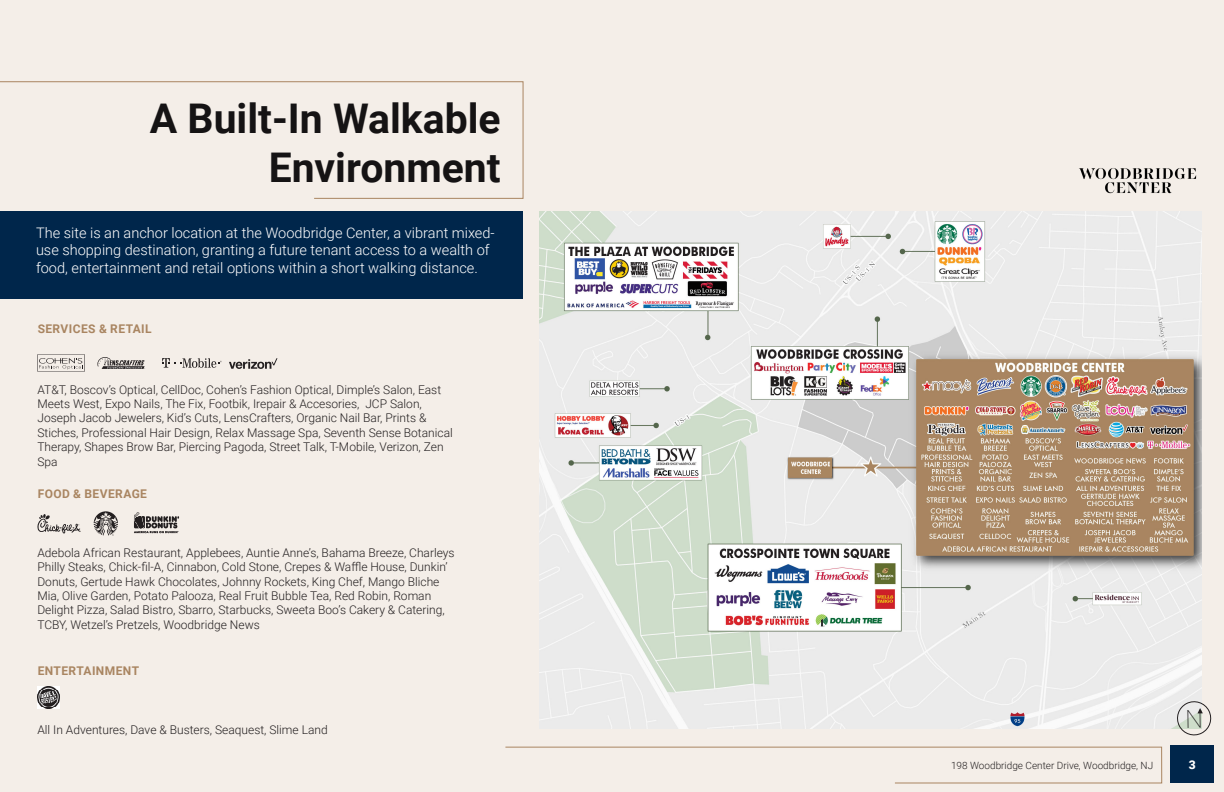
<style>
.page{position:relative;width:1224px;height:792px;background:#f4eee8}
.page>*{position:absolute;margin:0;border:0;box-sizing:border-box;transform-origin:0 0}
.t1{font:700 40.9px "Roboto";color:#151314}
.t2{font:300 14.6px/17.5px "Roboto";color:#fff}
.t3{font:300 12px/14.4px "Roboto";color:#231f20}
.t4{font:700 12px "Roboto";letter-spacing:.035em;color:#a98561}
.t5{font:900 12px "Roboto";color:#fff}
.t6{font:300 10px "Roboto";color:#231f20}
</style>
<div class="page">
<div style="left:1171px;top:746px;width:43px;height:37px;background:#00264b"></div>
<svg style="left:505px;top:746px;width:658px;height:38px"></svg>
<img style="left:539px;top:211px;width:662px;height:517px">
<svg style="left:0;top:81px;width:524px;height:118px"></svg>
<div style="left:0;top:211px;width:523px;height:88px;background:#00264b"></div>
<svg style="left:37px;top:354px;width:48px;height:18px"></svg>
<svg style="left:97px;top:357px;width:48px;height:12px"></svg>
<svg style="left:162px;top:358px;width:60px;height:10px"></svg>
<svg style="left:229px;top:358px;width:49px;height:11px"></svg>
<svg style="left:94px;top:511px;width:24px;height:25px"></svg>
<svg style="left:134px;top:512px;width:45px;height:22px"></svg>
<svg style="left:37px;top:514px;width:44px;height:19px"></svg>
<img style="left:37px;top:687px;width:22px;height:20px">
<svg style="left:37px;top:707px;width:22px;height:1px"></svg>
<img style="left:789px;top:459px;width:43px;height:16px">
<img style="left:1079px;top:168px;width:118px;height:26px">
<svg style="left:1175px;top:699px;width:37px;height:37px"></svg>
<p class="t1" style="left:150px;top:90px;width:352px">A Built-In Walkable</p>
<p class="t1" style="left:269px;top:139px;width:234px">Environment</p>
<p class="t2" style="left:36px;top:223px;width:460px">The site is an anchor location at the Woodbridge Center, a vibrant mixed&shy;use shopping destination, granting a future tenant access to a wealth of food, entertainment and retail options within a short walking distance.</p>
<p class="t4" style="left:38px;top:320px;width:116px">SERVICES &amp; RETAIL</p>
<p class="t3" style="left:37px;top:382px;width:417px">AT&amp;T, Boscov’s Optical, CellDoc, Cohen’s Fashion Optical, Dimple’s Salon, East Meets West, Expo Nails, The Fix, Footbik, Irepair &amp; Accesories, JCP Salon, Joseph Jacob Jewelers, Kid’s Cuts, LensCrafters, Organic Nail Bar, Prints &amp; Stiches, Professional Hair Design, Relax Massage Spa, Seventh Sense Botanical Therapy, Shapes Brow Bar, Piercing Pagoda, Street Talk, T-Mobile, Verizon, Zen Spa</p>
<p class="t4" style="left:38px;top:485px;width:111px">FOOD &amp; BEVERAGE</p>
<p class="t3" style="left:37px;top:545px;width:419px">Adebola African Restaurant, Applebees, Auntie Anne’s, Bahama Breeze, Charleys Philly Steaks, Chick-fil-A, Cinnabon, Cold Stone, Crepes &amp; Waffle House, Dunkin’ Donuts, Gertude Hawk Chocolates, Johnny Rockets, King Chef, Mango Bliche Mia, Olive Garden, Potato Palooza, Real Fruit Bubble Tea, Red Robin, Roman Delight Pizza, Salad Bistro, Sbarro, Starbucks, Sweeta Boo’s Cakery &amp; Catering, TCBY, Wetzel’s Pretzels, Woodbridge News</p>
<p class="t4" style="left:38px;top:662px;width:103px">ENTERTAINMENT</p>
<p class="t3" style="left:37px;top:722px;width:292px">All In Adventures, Dave &amp; Busters, Seaquest, Slime Land</p>
<p class="t6" style="left:951px;top:758px;width:204px">198 Woodbridge Center Drive, Woodbridge, NJ</p>
<p class="t5" style="left:1189px;top:757px;width:8px">3</p>
</div>
